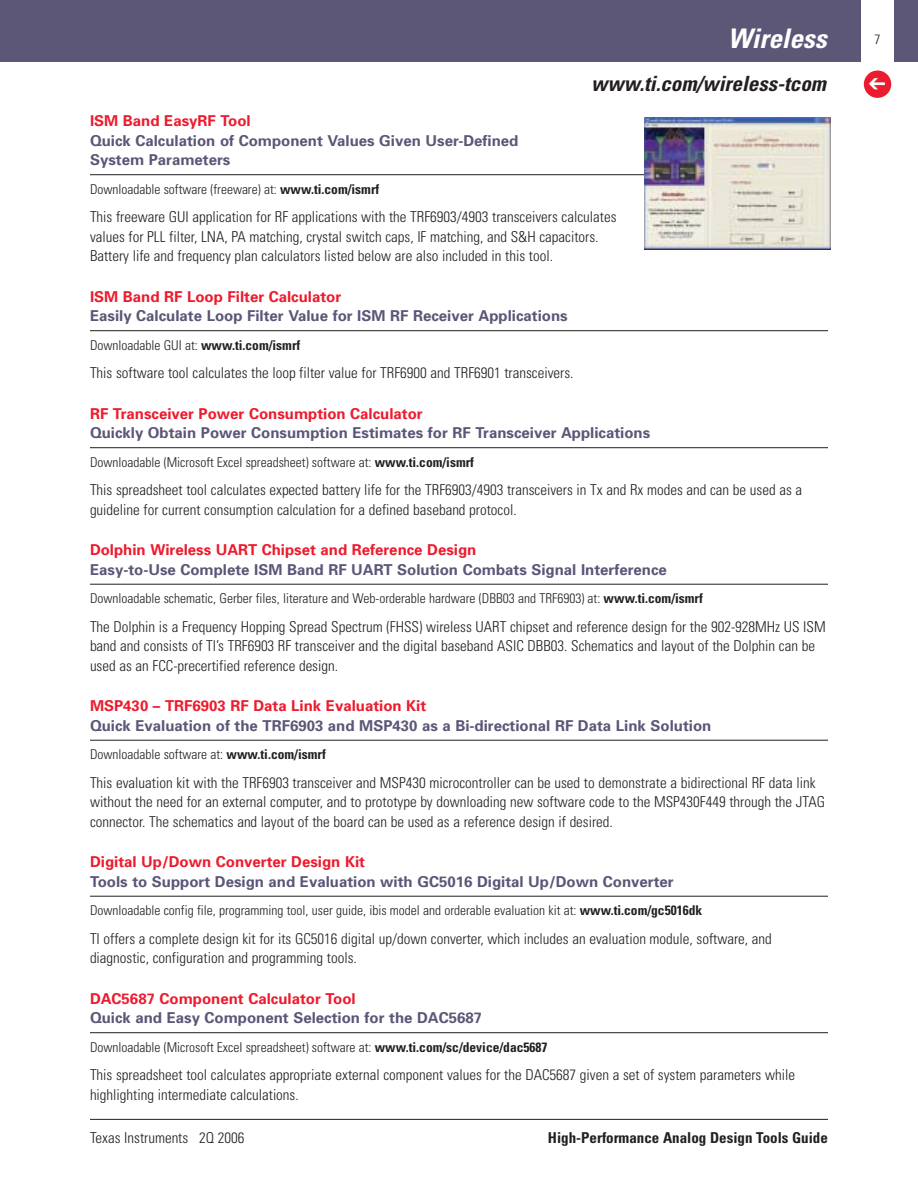
<style>
.page{position:relative;width:918px;height:1188px;background:#fff}
.page>*{position:absolute;margin:0;border:0;box-sizing:border-box;transform-origin:0 0}
.t1{font:italic 700 condensed 27px "Univers";color:#fff}
.t2{font:italic 700 condensed 21px "Univers";color:#231f20}
.t3{font:300 condensed 15px/19.5px "Univers";color:#231f20}
.t4{font:700 15px/19.5px "Univers";color:#5c5677}
.t5{font:700 15px "Univers";color:#ed1b2e}
.t6{font:700 condensed 15px "Univers";color:#231f20}
.t7{font:300 condensed 13.5px "Univers";color:#231f20}
.s1{font-weight:700}
</style>
<div class="page">
<hr style="left:90px;top:1119px;width:738px;height:1px;background:#231f20">
<div style="left:0;top:0;width:918px;height:62px;background:#5c5677"></div>
<div style="left:861px;top:0;width:33px;height:62px;background:#fff"></div>
<div style="left:864px;top:71px;width:27px;height:27px;background:#ed1b2e;border-radius:50%"></div>
<hr style="left:90px;top:174px;width:738px;height:1px;background:#231f20">
<hr style="left:90px;top:330px;width:738px;height:1px;background:#231f20">
<hr style="left:90px;top:447px;width:738px;height:1px;background:#231f20">
<hr style="left:90px;top:584px;width:738px;height:1px;background:#231f20">
<hr style="left:90px;top:740px;width:738px;height:1px;background:#231f20">
<hr style="left:90px;top:896px;width:738px;height:1px;background:#231f20">
<hr style="left:90px;top:1032px;width:738px;height:1px;background:#231f20">
<img style="left:644px;top:118px;width:186px;height:132px">
<h1 class="t1" style="left:728px;top:28px;width:106px">Wireless</h1>
<h2 class="t2" style="left:591px;top:76px;width:241px">www.ti.com/wireless-tcom</h2>
<p class="t5" style="left:90px;top:115px;width:162px">ISM Band EasyRF Tool</p>
<p class="t4" style="left:90px;top:132px;width:430px">Quick Calculation of Component Values Given User-Defined<br>System Parameters</p>
<p class="t7" style="left:90px;top:184px;width:291px">Downloadable software (freeware) at: <span class="s1">www.ti.com/ismrf</span></p>
<p class="t3" style="left:90px;top:209px;width:528px">This freeware GUI application for RF applications with the TRF6903/4903 transceivers calculates values for PLL filter, LNA, PA matching, crystal switch caps, IF matching, and S&amp;H capacitors.<br>Battery life and frequency plan calculators listed below are also included in this tool.</p>
<p class="t5" style="left:90px;top:291px;width:253px">ISM Band RF Loop Filter Calculator</p>
<p class="t4" style="left:90px;top:308px;width:479px">Easily Calculate Loop Filter Value for ISM RF Receiver Applications</p>
<p class="t7" style="left:90px;top:340px;width:212px">Downloadable GUI at: <span class="s1">www.ti.com/ismrf</span></p>
<p class="t3" style="left:90px;top:365px;width:485px">This software tool calculates the loop filter value for TRF6900 and TRF6901 transceivers.</p>
<p class="t5" style="left:90px;top:408px;width:334px">RF Transceiver Power Consumption Calculator</p>
<p class="t4" style="left:90px;top:425px;width:562px">Quickly Obtain Power Consumption Estimates for RF Transceiver Applications</p>
<p class="t7" style="left:90px;top:457px;width:386px">Downloadable (Microsoft ExceI spreadsheet) software at: <span class="s1">www.ti.com/ismrf</span></p>
<p class="t3" style="left:90px;top:482px;width:714px">This spreadsheet tool calculates expected battery life for the TRF6903/4903 transceivers in Tx and Rx modes and can be used as a guideline for current consumption calculation for a defined baseband protocol.</p>
<p class="t5" style="left:90px;top:544px;width:388px">Dolphin Wireless UART Chipset and Reference Design</p>
<p class="t4" style="left:90px;top:561px;width:578px">Easy-to-Use Complete ISM Band RF UART Solution Combats Signal Interference</p>
<p class="t7" style="left:90px;top:594px;width:614px">Downloadable schematic, Gerber files, literature and Web-orderable hardware (DBB03 and TRF6903) at: <span class="s1">www.ti.com/ismrf</span></p>
<p class="t3" style="left:90px;top:618px;width:737px">The Dolphin is a Frequency Hopping Spread Spectrum (FHSS) wireless UART chipset and reference design for the 902-928MHz US ISM band and consists of TI’s TRF6903 RF transceiver and the digital baseband ASIC DBB03. Schematics and layout of the Dolphin can be used as an FCC-precertified reference design.</p>
<p class="t5" style="left:90px;top:700px;width:338px">MSP430 – TRF6903 RF Data Link Evaluation Kit</p>
<p class="t4" style="left:90px;top:717px;width:623px">Quick Evaluation of the TRF6903 and MSP430 as a Bi-directional RF Data Link Solution</p>
<p class="t7" style="left:90px;top:750px;width:237px">Downloadable software at: <span class="s1">www.ti.com/ismrf</span></p>
<p class="t3" style="left:90px;top:774px;width:737px">This evaluation kit with the TRF6903 transceiver and MSP430 microcontroller can be used to demonstrate a bidirectional RF data link without the need for an external computer, and to prototype by downloading new software code to the MSP430F449 through the JTAG connector. The schematics and layout of the board can be used as a reference design if desired.</p>
<p class="t5" style="left:90px;top:856px;width:277px">Digital Up/Down Converter Design Kit</p>
<p class="t4" style="left:90px;top:873px;width:585px">Tools to Support Design and Evaluation with GC5016 Digital Up/Down Converter</p>
<p class="t7" style="left:90px;top:906px;width:614px">Downloadable config file, programming tool, user guide, ibis model and orderable evaluation kit at: <span class="s1">www.ti.com/gc5016dk</span></p>
<p class="t3" style="left:90px;top:930px;width:683px">TI offers a complete design kit for its GC5016 digital up/down converter, which includes an evaluation module, software, and diagnostic, configuration and programming tools.</p>
<p class="t5" style="left:90px;top:993px;width:267px">DAC5687 Component Calculator Tool</p>
<p class="t4" style="left:90px;top:1010px;width:394px">Quick and Easy Component Selection for the DAC5687</p>
<p class="t7" style="left:90px;top:1042px;width:459px">Downloadable (Microsoft ExceI spreadsheet) software at: <span class="s1">www.ti.com/sc/device/dac5687</span></p>
<p class="t3" style="left:90px;top:1067px;width:707px">This spreadsheet tool calculates appropriate external component values for the DAC5687 given a set of system parameters while highlighting intermediate calculations.</p>
<p class="t3" style="left:90px;top:1129px;width:156px">Texas Instruments 2Q 2006</p>
<p class="t6" style="left:548px;top:1132px;width:282px">High-Performance Analog Design Tools Guide</p>
<p class="t7" style="left:875px;top:34px;width:7px">7</p>
</div>
